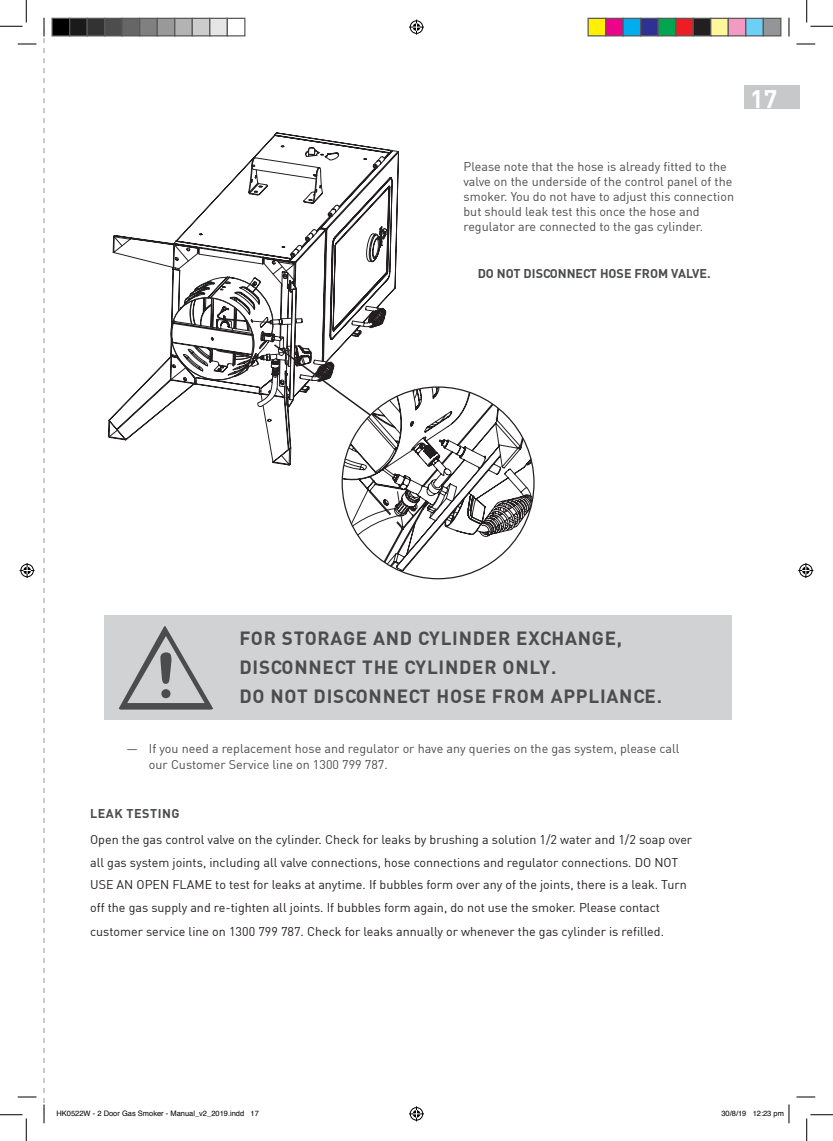
<style>
.page{position:relative;width:833px;height:1141px;background:#fff}
.page>*{position:absolute;margin:0;border:0;box-sizing:border-box;transform-origin:0 0}
.t1{font:700 24.88px "DIN";color:#fff}
.t2{font:700 18.75px/29px "DIN";letter-spacing:.04em;color:#4b4c4d}
.t3{font:12.5px/22.5px "DIN";color:#231f20}
.t4{font:12.5px/15px "DIN";color:#4b4c4d}
.t5{font:700 12.5px "DIN";color:#4b4c4d}
.t6{font:700 12.5px "DIN";letter-spacing:.04em;color:#4b4c4d}
.t7{font:7.5px "Helvetica";color:#000}
</style>
<div class="page">
<div style="left:743px;top:85px;width:56px;height:23px;background:#c7c8ca"></div>
<div style="left:104px;top:615px;width:627px;height:105px;background:#d1d2d4"></div>
<svg style="left:119px;top:626px;width:94px;height:83px"></svg>
<svg style="left:108px;top:134px;width:186px;height:307px"></svg>
<svg style="left:167px;top:150px;width:8px;height:244px"></svg>
<svg style="left:175px;top:135px;width:358px;height:443px"></svg>
<svg style="left:18px;top:43px;width:18px;height:2px"></svg>
<svg style="left:796px;top:43px;width:18px;height:2px"></svg>
<svg style="left:18px;top:1096px;width:18px;height:1px"></svg>
<svg style="left:796px;top:1096px;width:18px;height:1px"></svg>
<svg style="left:43px;top:18px;width:2px;height:1105px"></svg>
<svg style="left:788px;top:18px;width:1px;height:18px"></svg>
<svg style="left:0;top:0;width:27px;height:27px"></svg>
<svg style="left:0;top:1114px;width:27px;height:26px"></svg>
<svg style="left:806px;top:0;width:26px;height:27px"></svg>
<svg style="left:806px;top:1114px;width:26px;height:26px"></svg>
<svg style="left:409px;top:20px;width:15px;height:15px"></svg>
<svg style="left:409px;top:1106px;width:15px;height:15px"></svg>
<svg style="left:20px;top:563px;width:15px;height:15px"></svg>
<svg style="left:798px;top:563px;width:14px;height:15px"></svg>
<div style="left:52px;top:18px;width:18px;height:18px;background:#000"></div>
<div style="left:51px;top:18px;width:19px;height:18px;border:1px solid #595959"></div>
<div style="left:70px;top:18px;width:17px;height:18px;background:#1a1a1a"></div>
<div style="left:69px;top:18px;width:19px;height:18px;border:1px solid #595959"></div>
<div style="left:87px;top:18px;width:18px;height:18px;background:#333"></div>
<div style="left:86px;top:18px;width:19px;height:18px;border:1px solid #595959"></div>
<div style="left:105px;top:18px;width:17px;height:18px;background:#4d4d4d"></div>
<div style="left:104px;top:18px;width:19px;height:18px;border:1px solid #595959"></div>
<div style="left:122px;top:18px;width:18px;height:18px;background:#666"></div>
<div style="left:121px;top:18px;width:19px;height:18px;border:1px solid #595959"></div>
<div style="left:140px;top:18px;width:17px;height:18px;background:#808080"></div>
<div style="left:139px;top:18px;width:19px;height:18px;border:1px solid #595959"></div>
<div style="left:157px;top:18px;width:18px;height:18px;background:#999"></div>
<div style="left:156px;top:18px;width:19px;height:18px;border:1px solid #595959"></div>
<div style="left:175px;top:18px;width:17px;height:18px;background:#b3b3b3"></div>
<div style="left:174px;top:18px;width:19px;height:18px;border:1px solid #595959"></div>
<div style="left:192px;top:18px;width:18px;height:18px;background:#ccc"></div>
<div style="left:191px;top:18px;width:19px;height:18px;border:1px solid #595959"></div>
<div style="left:210px;top:18px;width:17px;height:18px;background:#e6e6e6"></div>
<div style="left:209px;top:18px;width:19px;height:18px;border:1px solid #595959"></div>
<div style="left:226px;top:18px;width:19px;height:18px;border:1px solid #595959"></div>
<div style="left:587px;top:18px;width:18px;height:18px;background:#fff101"></div>
<div style="left:587px;top:18px;width:19px;height:18px;border:1px solid #595959"></div>
<div style="left:605px;top:18px;width:17px;height:18px;background:#ed028c"></div>
<div style="left:604px;top:18px;width:19px;height:18px;border:1px solid #595959"></div>
<div style="left:622px;top:18px;width:18px;height:18px;background:#00aeef"></div>
<div style="left:622px;top:18px;width:19px;height:18px;border:1px solid #595959"></div>
<div style="left:640px;top:18px;width:17px;height:18px;background:#2e3092"></div>
<div style="left:639px;top:18px;width:19px;height:18px;border:1px solid #595959"></div>
<div style="left:657px;top:18px;width:18px;height:18px;background:#00a54f"></div>
<div style="left:657px;top:18px;width:19px;height:18px;border:1px solid #595959"></div>
<div style="left:675px;top:18px;width:17px;height:18px;background:#ee1d23"></div>
<div style="left:674px;top:18px;width:19px;height:18px;border:1px solid #595959"></div>
<div style="left:692px;top:18px;width:18px;height:18px;background:#231f20"></div>
<div style="left:692px;top:18px;width:19px;height:18px;border:1px solid #595959"></div>
<div style="left:710px;top:18px;width:17px;height:18px;background:#fff79a"></div>
<div style="left:709px;top:18px;width:19px;height:18px;border:1px solid #595959"></div>
<div style="left:727px;top:18px;width:18px;height:18px;background:#f499c2"></div>
<div style="left:727px;top:18px;width:19px;height:18px;border:1px solid #595959"></div>
<div style="left:745px;top:18px;width:17px;height:18px;background:#6bcff6"></div>
<div style="left:744px;top:18px;width:19px;height:18px;border:1px solid #595959"></div>
<div style="left:762px;top:18px;width:18px;height:18px;background:#939598"></div>
<div style="left:762px;top:18px;width:19px;height:18px;border:1px solid #595959"></div>
<svg style="left:788px;top:1104px;width:1px;height:19px"></svg>
<h1 class="t1" style="left:749px;top:83px;width:28px">17</h1>
<p class="t4" style="left:463px;top:158px;width:272px">Please note that the hose is already fitted to the valve on the underside of the control panel of the smoker. You do not have to adjust this connection but should leak test this once the hose and regulator are connected to the gas cylinder.</p>
<p class="t5" style="left:477px;top:265px;width:234px">DO NOT DISCONNECT HOSE FROM VALVE.</p>
<h2 class="t2" style="left:239px;top:622px;width:424px">FOR STORAGE AND CYLINDER EXCHANGE,<br>DISCONNECT THE CYLINDER ONLY.<br>DO NOT DISCONNECT HOSE FROM APPLIANCE.</h2>
<p class="t4" style="left:149px;top:740px;width:531px;line-height:16.2px;text-indent:-22px">— If you need a replacement hose and regulator or have any queries on the gas system, please call our Customer Service line on 1300 799 787.</p>
<p class="t6" style="left:90px;top:805px;width:91px">LEAK TESTING</p>
<p class="t3" style="left:90px;top:828px;width:603px">Open the gas control valve on the cylinder. Check for leaks by brushing a solution 1/2 water and 1/2 soap over all gas system joints, including all valve connections, hose connections and regulator connections. DO NOT USE AN OPEN FLAME to test for leaks at anytime. If bubbles form over any of the joints, there is a leak. Turn off the gas supply and re-tighten all joints. If bubbles form again, do not use the smoker. Please contact</p>
<p class="t3" style="left:90px;top:919px;width:575px">customer service line on 1300 799 787. Check for leaks annually or whenever the gas cylinder is refilled.</p>
<p class="t7" style="left:56px;top:1107px;width:204px">HK0522W - 2 Door Gas Smoker - Manual_v2_2019.indd 17</p>
<p class="t7" style="left:721px;top:1107px;width:64px">30/8/19 12:23 pm</p>
</div>
